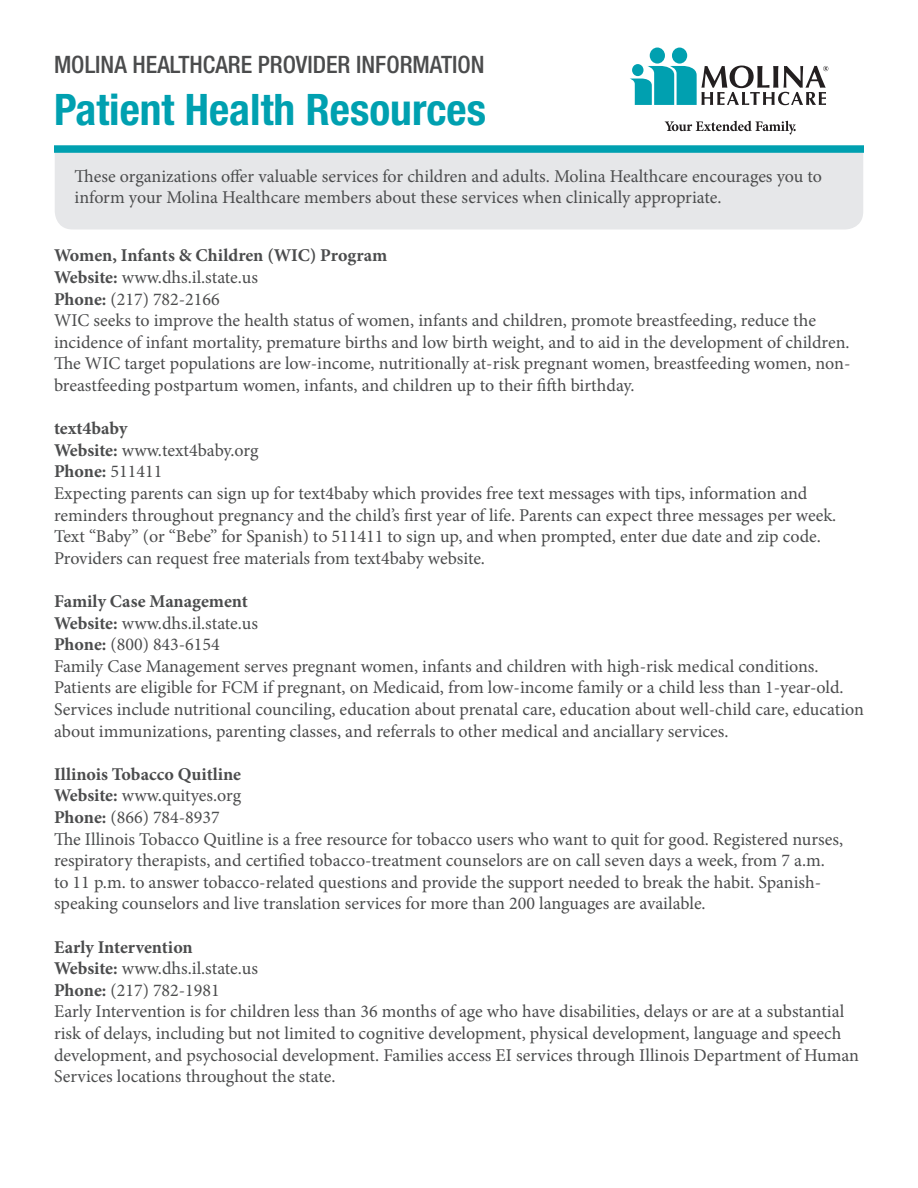
<style>
.page{position:relative;width:918px;height:1188px;background:#fff}
.page>*{position:absolute;margin:0;border:0;box-sizing:border-box;transform-origin:0 0}
.t1{font:700 condensed 43.5px "Helvetica Neue";color:#00a0b0}
.t2{font:500 condensed 24px "Helvetica Neue";color:#4b4c4d}
.t3{font:18px/21.6px "Minion Pro";color:#4b4c4d}
.s1{font-weight:700}
</style>
<div class="page">
<svg style="left:665px;top:121px;width:131px;height:14px"></svg>
<div style="left:672px;top:48px;width:15px;height:16px;background:#00a0b0;border-radius:50%"></div>
<div style="left:650px;top:48px;width:15px;height:16px;background:#00a0b0;border-radius:50%"></div>
<svg style="left:630px;top:66px;width:198px;height:39px"></svg>
<div style="left:632px;top:64px;width:12px;height:12px;background:#00a0b0;border-radius:50%"></div>
<div style="left:55px;top:153px;width:808px;height:77px;background:#e6e7e9"></div>
<div style="left:54px;top:145px;width:810px;height:8px;background:#00a0b0"></div>
<p class="t2" style="left:54px;top:50px;width:432px">MOLINA HEALTHCARE PROVIDER INFORMATION</p>
<p class="t1" style="left:54px;top:83px;width:434px">Patient Health Resources</p>
<p class="t3" style="left:75px;top:165px;width:749px">Tese organizations ofer valuable services for children and adults. Molina Healthcare encourages you to inform your Molina Healthcare members about these services when clinically appropriate.</p>
<p class="t3" style="left:54px;top:245px;width:798px"><span class="s1">Women, Infants &amp; Children (WIC) Program<br>Website:</span> www.dhs.il.state.us<br><span class="s1">Phone:</span> (217) 782-2166<br>WIC seeks to improve the health status of women, infants and children, promote breastfeeding, reduce the incidence of infant mortality, premature births and low birth weight, and to aid in the development of children.<br>Te WIC target populations are low-income, nutritionally at-risk pregnant women, breastfeeding women, non&shy;breastfeeding postpartum women, infants, and children up to their ffh birthday.</p>
<p class="t3" style="left:54px;top:418px;width:784px"><span class="s1">text4baby<br>Website:</span> www.text4baby.org<br><span class="s1">Phone:</span> 511411<br>Expecting parents can sign up for text4baby which provides free text messages with tips, information and reminders throughout pregnancy and the child’s frst year of life. Parents can expect three messages per week.<br>Text “Baby” (or “Bebe” for Spanish) to 511411 to sign up, and when prompted, enter due date and zip code.<br>Providers can request free materials from text4baby website.</p>
<p class="t3" style="left:54px;top:591px;width:811px"><span class="s1">Family Case Management<br>Website:</span> www.dhs.il.state.us<br><span class="s1">Phone:</span> (800) 843-6154<br>Family Case Management serves pregnant women, infants and children with high-risk medical conditions.<br>Patients are eligible for FCM if pregnant, on Medicaid, from low-income family or a child less than 1-year-old.<br>Services include nutritional counciling, education about prenatal care, education about well-child care, education about immunizations, parenting classes, and referrals to other medical and anciallary services.</p>
<p class="t3" style="left:54px;top:763px;width:791px"><span class="s1">Illinois Tobacco Quitline<br>Website:</span> www.quityes.org<br><span class="s1">Phone:</span> (866) 784-8937<br>Te Illinois Tobacco Quitline is a free resource for tobacco users who want to quit for good. Registered nurses, respiratory therapists, and certifed tobacco-treatment counselors are on call seven days a week, from 7 a.m. to 11 p.m. to answer tobacco-related questions and provide the support needed to break the habit. Spanish&shy;speaking counselors and live translation services for more than 200 languages are available.</p>
<p class="t3" style="left:54px;top:936px;width:806px"><span class="s1">Early Intervention<br>Website:</span> www.dhs.il.state.us<br><span class="s1">Phone:</span> (217) 782-1981<br>Early Intervention is for children less than 36 months of age who have disabilities, delays or are at a substantial risk of delays, including but not limited to cognitive development, physical development, language and speech development, and psychosocial development. Families access EI services through Illinois Department of Human Services locations throughout the state.</p>
</div>
